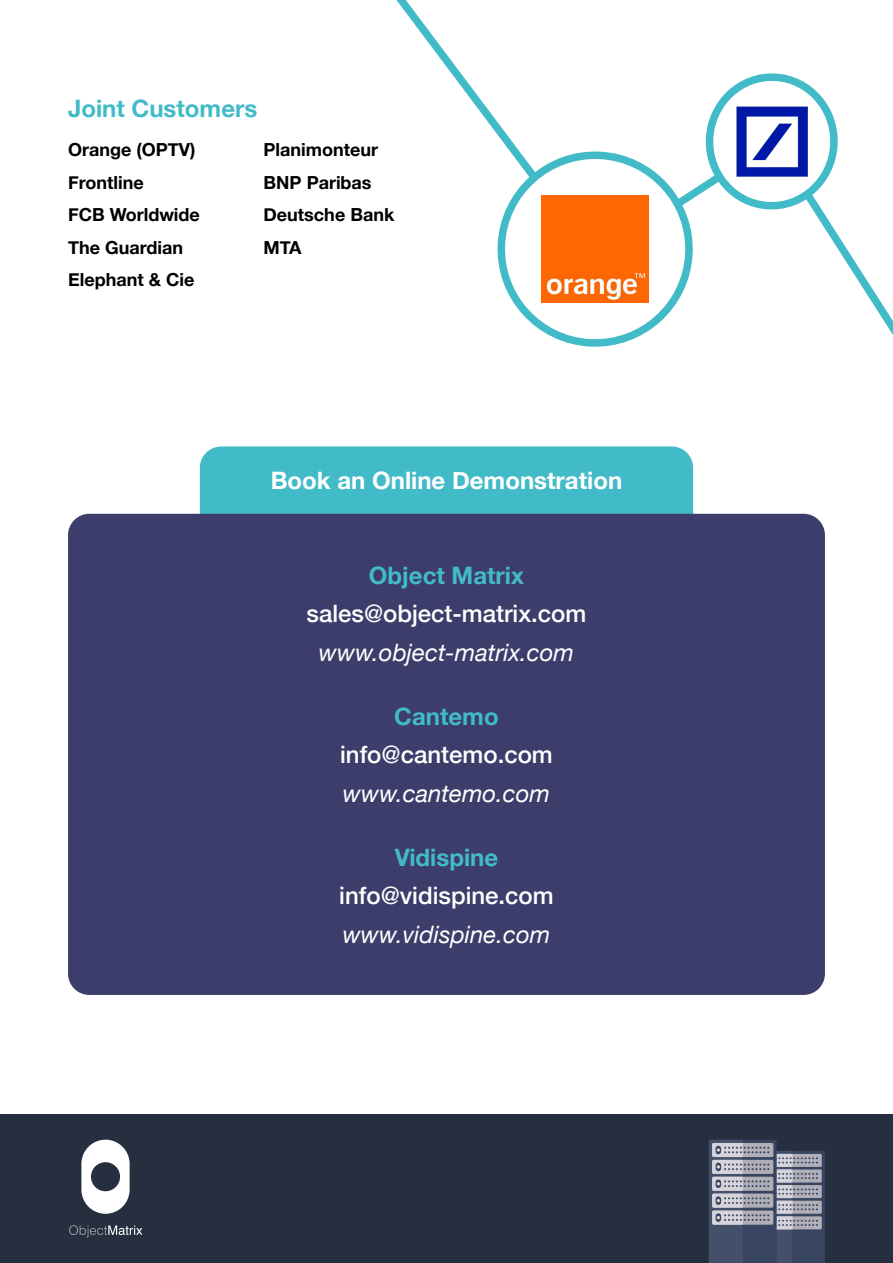
<style>
.page{position:relative;width:893px;height:1263px;background:#fff}
.page>*{position:absolute;margin:0;border:0;box-sizing:border-box;transform-origin:0 0}
.t1{font:500 24px "Helvetica Neue";color:#fff}
.t2{font:italic 24px "Helvetica Neue";color:#fff}
.t3{font:700 24px "Helvetica Neue";color:#42bbc8}
.t4{font:700 24px "Helvetica Neue";color:#fff}
.t5{font:700 18px/32.5px "Helvetica Neue";color:#000}
</style>
<div class="page">
<div style="left:0;top:1114px;width:893px;height:149px;background:#252f40"></div>
<svg style="left:81px;top:1140px;width:49px;height:74px"></svg>
<svg style="left:69px;top:1225px;width:73px;height:12px"></svg>
<svg style="left:709px;top:1140px;width:116px;height:123px;background:#767c8e"></svg>
<div style="left:200px;top:446px;width:493px;height:277px;background:#42bbc8;border-radius:21px"></div>
<div style="left:68px;top:514px;width:757px;height:481px;background:#3d3d6b;border-radius:21px"></div>
<svg style="left:396px;top:0;width:497px;height:335px"></svg>
<svg style="left:491px;top:68px;width:353px;height:279px"></svg>
<img style="left:541px;top:195px;width:108px;height:108px">
<img style="left:736px;top:106px;width:71px;height:71px">
<h1 class="t3" style="left:68px;top:90px;width:191px">Joint Customers</h1>
<p class="t5" style="left:68px;top:134px;width:133px">Orange (OPTV)<br>Frontline<br>FCB Worldwide<br>The Guardian<br>Elephant &amp; Cie</p>
<p class="t5" style="left:264px;top:134px;width:132px">Planimonteur<br>BNP Paribas<br>Deutsche Bank<br>MTA</p>
<h1 class="t4" style="left:271px;top:461px;width:353px">Book an Online Demonstration</h1>
<h1 class="t3" style="left:369px;top:556px;width:157px">Object Matrix</h1>
<h1 class="t1" style="left:307px;top:594px;width:281px">sales@object-matrix.com</h1>
<h1 class="t2" style="left:319px;top:635px;width:257px">www.object-matrix.com</h1>
<h1 class="t3" style="left:394px;top:697px;width:106px">Cantemo</h1>
<h1 class="t1" style="left:340px;top:735px;width:214px">info@cantemo.com</h1>
<h1 class="t2" style="left:343px;top:776px;width:209px">www.cantemo.com</h1>
<h1 class="t3" style="left:395px;top:838px;width:105px">Vidispine</h1>
<h1 class="t1" style="left:339px;top:876px;width:216px">info@vidispine.com</h1>
<h1 class="t2" style="left:343px;top:917px;width:209px">www.vidispine.com</h1>
</div>
